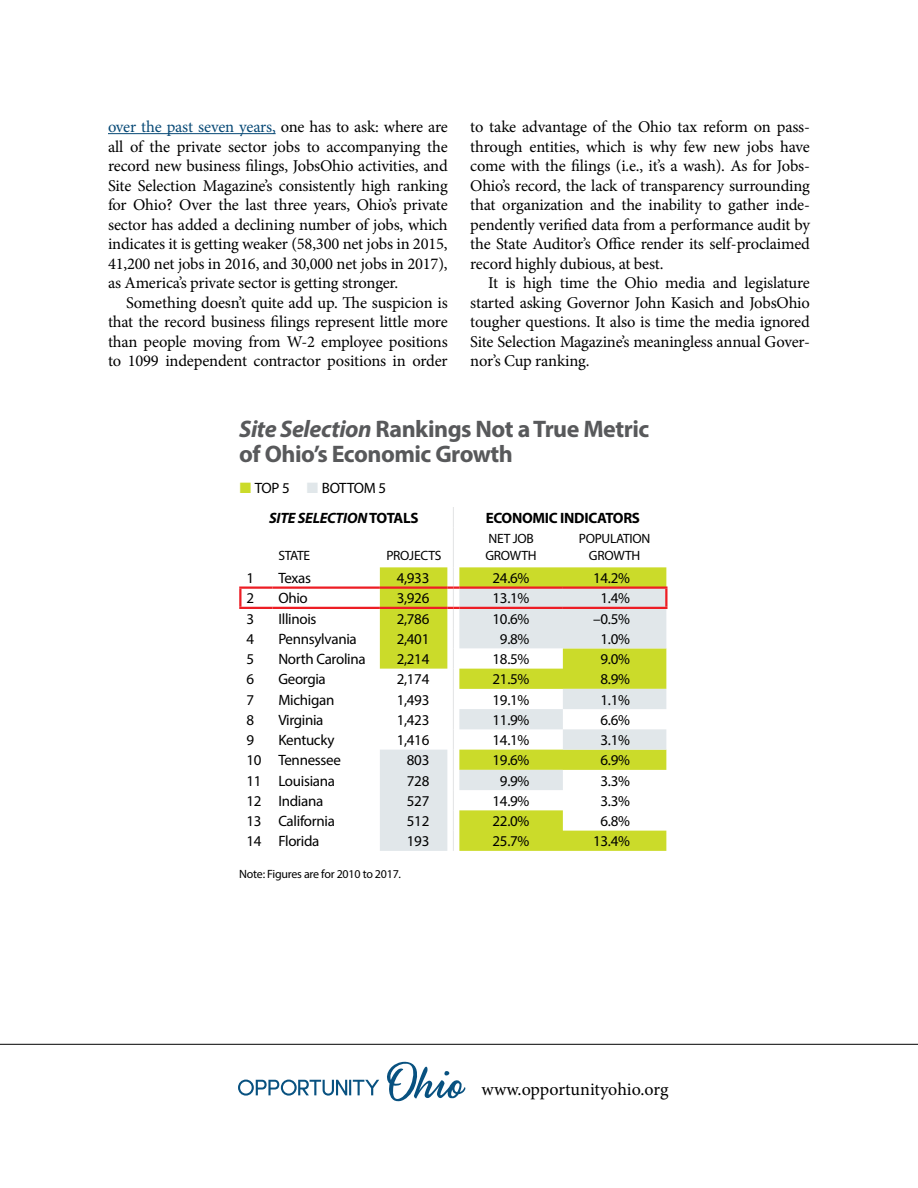
<style>
.page{position:relative;width:918px;height:1188px;background:#fff}
.page>*{position:absolute;margin:0;border:0;box-sizing:border-box;transform-origin:0 0}
.t1{font:700 24px/25.5px "Myriad Pro";letter-spacing:-.02em;color:#58595b}
.t2{font:18px "Minion Pro";letter-spacing:-.005em;color:#000}
.t3{font:16.5px/19.5px "Minion Pro";letter-spacing:-.01em;color:#000;text-align:justify}
.t4{font:15px "Myriad Pro";letter-spacing:-.02em;color:#000}
.t5{font:italic 700 15px "Myriad Pro";letter-spacing:-.02em;color:#000}
.t6{font:700 15px "Myriad Pro";letter-spacing:-.02em;color:#000}
.t7{font:15px "Myriad Pro";letter-spacing:-.02em;color:#000}
.t8{font:13.5px/16.5px "Myriad Pro";letter-spacing:-.02em;color:#000}
.t9{font:12px "Myriad Pro";letter-spacing:-.02em;color:#000}
.s1{color:#074976}
.s2{font-style:italic}
.s3{color:#cbdb2a}
.s4{color:#e1e7ea}
.s5{font-style:normal}
</style>
<div class="page">
<svg style="left:387px;top:1062px;width:78px;height:39px"></svg>
<svg style="left:238px;top:1080px;width:141px;height:16px"></svg>
<hr style="left:0;top:1044px;width:918px;height:1px;background:#000">
<hr style="left:108px;top:133px;width:168px;height:1px;background:#074976">
<div style="left:380px;top:567px;width:286px;height:19px;background:#cbdb2a"></div>
<svg style="left:380px;top:589px;width:286px;height:262px"></svg>
<svg style="left:453px;top:507px;width:1px;height:20px"></svg>
<hr style="left:453px;top:527px;width:1px;height:40px;background:#e2e3e4">
<hr style="left:239px;top:586px;width:33px;height:3px;background:#ed1d24">
<hr style="left:239px;top:589px;width:3px;height:18px;background:#ed1d24">
<hr style="left:272px;top:586px;width:108px;height:3px;background:#ed1d24">
<hr style="left:380px;top:586px;width:67px;height:3px;background:#ed1d24">
<hr style="left:459px;top:586px;width:104px;height:3px;background:#ed1d24">
<hr style="left:563px;top:586px;width:105px;height:3px;background:#ed1d24">
<hr style="left:665px;top:589px;width:3px;height:18px;background:#ed1d24">
<hr style="left:239px;top:607px;width:33px;height:2px;background:#ed1d24">
<hr style="left:272px;top:607px;width:108px;height:2px;background:#ed1d24">
<hr style="left:380px;top:607px;width:67px;height:2px;background:#ed1d24">
<svg style="left:447px;top:567px;width:12px;height:284px"></svg>
<hr style="left:459px;top:607px;width:104px;height:2px;background:#ed1d24">
<hr style="left:563px;top:607px;width:105px;height:2px;background:#ed1d24">
<p class="t3" style="left:108px;top:117px;width:341px"><span class="s1">over the past seven years,</span> one has to ask: where are all of the private sector jobs to accompanying the record new business filings, JobsOhio activities, and Site Selection Magazine’s consistently high ranking for Ohio? Over the last three years, Ohio’s private sector has added a declining number of jobs, which indicates it is getting weaker (58,300 net jobs in 2015, 41,200 net jobs in 2016, and 30,000 net jobs in 2017), as America’s private sector is getting stronger.</p>
<p class="t3" style="left:108px;top:293px;width:341px;text-indent:18px">Something doesn’t quite add up. The suspicion is that the record business filings represent little more than people moving from W-2 employee positions to 1099 independent contractor positions in order</p>
<p class="t3" style="left:470px;top:117px;width:341px">to take advantage of the Ohio tax reform on pass&shy;through entities, which is why few new jobs have come with the filings (i.e., it’s a wash). As for Jobs-Ohio’s record, the lack of transparency surrounding that organization and the inability to gather inde&shy;pendently verified data from a performance audit by the State Auditor’s Office render its self-proclaimed record highly dubious, at best.</p>
<p class="t3" style="left:470px;top:273px;width:341px;text-indent:18px">It is high time the Ohio media and legislature started asking Governor John Kasich and JobsOhio tougher questions. It also is time the media ignored Site Selection Magazine’s meaningless annual Gover&shy;nor’s Cup ranking.</p>
<h1 class="t1" style="left:239px;top:415px;width:412px"><span class="s2">Site Selection</span> Rankings Not a True Metric of Ohio’s Economic Growth</h1>
<p class="t7" style="left:240px;top:479px;width:148px"><span class="s3">■</span> TOP 5 <span class="s4">■</span> BOTTOM 5</p>
<p class="t5" style="left:269px;top:508px;width:151px">SITE SELECTION <span class="s5">TOTALS</span></p>
<p class="t6" style="left:486px;top:508px;width:156px">ECONOMIC INDICATORS</p>
<p class="t8" style="left:278px;top:547px;width:33px">STATE</p>
<p class="t8" style="left:386px;top:547px;width:57px">PROJECTS</p>
<p class="t8" style="left:485px;top:530px;width:53px">NET JOB<br>GROWTH</p>
<p class="t8" style="left:579px;top:530px;width:73px;text-align:center">POPULATION<br>GROWTH</p>
<p class="t4" style="left:246px;top:569px;width:9px">1</p>
<p class="t4" style="left:278px;top:569px;width:34px">Texas</p>
<p class="t4" style="left:397px;top:569px;width:34px">4,933</p>
<p class="t4" style="left:493px;top:569px;width:38px">24.6%</p>
<p class="t4" style="left:593px;top:569px;width:38px">14.2%</p>
<p class="t4" style="left:246px;top:589px;width:9px">2</p>
<p class="t4" style="left:278px;top:589px;width:31px">Ohio</p>
<p class="t4" style="left:397px;top:589px;width:34px">3,926</p>
<p class="t4" style="left:493px;top:589px;width:38px">13.1%</p>
<p class="t4" style="left:600px;top:589px;width:31px">1.4%</p>
<p class="t4" style="left:246px;top:609px;width:9px">3</p>
<p class="t4" style="left:278px;top:609px;width:40px">Illinois</p>
<p class="t4" style="left:397px;top:609px;width:34px">2,786</p>
<p class="t4" style="left:493px;top:609px;width:38px">10.6%</p>
<p class="t4" style="left:593px;top:609px;width:38px">–0.5%</p>
<p class="t4" style="left:246px;top:630px;width:9px">4</p>
<p class="t4" style="left:278px;top:630px;width:80px">Pennsylvania</p>
<p class="t4" style="left:397px;top:630px;width:34px">2,401</p>
<p class="t4" style="left:500px;top:630px;width:31px">9.8%</p>
<p class="t4" style="left:600px;top:630px;width:31px">1.0%</p>
<p class="t4" style="left:246px;top:650px;width:9px">5</p>
<p class="t4" style="left:278px;top:650px;width:89px">North Carolina</p>
<p class="t4" style="left:397px;top:650px;width:34px">2,214</p>
<p class="t4" style="left:493px;top:650px;width:38px">18.5%</p>
<p class="t4" style="left:600px;top:650px;width:31px">9.0%</p>
<p class="t4" style="left:246px;top:670px;width:9px">6</p>
<p class="t4" style="left:278px;top:670px;width:49px">Georgia</p>
<p class="t4" style="left:397px;top:670px;width:34px">2,174</p>
<p class="t4" style="left:493px;top:670px;width:38px">21.5%</p>
<p class="t4" style="left:600px;top:670px;width:31px">8.9%</p>
<p class="t4" style="left:246px;top:690px;width:9px">7</p>
<p class="t4" style="left:278px;top:690px;width:58px">Michigan</p>
<p class="t4" style="left:397px;top:690px;width:34px">1,493</p>
<p class="t4" style="left:493px;top:690px;width:38px">19.1%</p>
<p class="t4" style="left:600px;top:690px;width:31px">1.1%</p>
<p class="t4" style="left:246px;top:711px;width:9px">8</p>
<p class="t4" style="left:278px;top:711px;width:47px">Virginia</p>
<p class="t4" style="left:397px;top:711px;width:34px">1,423</p>
<p class="t4" style="left:493px;top:711px;width:38px">11.9%</p>
<p class="t4" style="left:600px;top:711px;width:31px">6.6%</p>
<p class="t4" style="left:246px;top:731px;width:9px">9</p>
<p class="t4" style="left:278px;top:731px;width:58px">Kentucky</p>
<p class="t4" style="left:397px;top:731px;width:34px">1,416</p>
<p class="t4" style="left:493px;top:731px;width:38px">14.1%</p>
<p class="t4" style="left:600px;top:731px;width:31px">3.1%</p>
<p class="t4" style="left:246px;top:751px;width:96px">10 Tennessee</p>
<p class="t4" style="left:407px;top:751px;width:24px">803</p>
<p class="t4" style="left:493px;top:751px;width:38px">19.6%</p>
<p class="t4" style="left:600px;top:751px;width:31px">6.9%</p>
<p class="t4" style="left:246px;top:771px;width:90px">11 Louisiana</p>
<p class="t4" style="left:407px;top:771px;width:24px">728</p>
<p class="t4" style="left:500px;top:771px;width:31px">9.9%</p>
<p class="t4" style="left:600px;top:771px;width:31px">3.3%</p>
<p class="t4" style="left:246px;top:792px;width:78px">12 Indiana</p>
<p class="t4" style="left:407px;top:792px;width:24px">527</p>
<p class="t4" style="left:493px;top:792px;width:38px">14.9%</p>
<p class="t4" style="left:600px;top:792px;width:31px">3.3%</p>
<p class="t4" style="left:246px;top:812px;width:90px">13 California</p>
<p class="t4" style="left:407px;top:812px;width:24px">512</p>
<p class="t4" style="left:493px;top:812px;width:38px">22.0%</p>
<p class="t4" style="left:600px;top:812px;width:31px">6.8%</p>
<p class="t4" style="left:246px;top:832px;width:75px">14 Florida</p>
<p class="t4" style="left:407px;top:832px;width:24px">193</p>
<p class="t4" style="left:493px;top:832px;width:38px">25.7%</p>
<p class="t4" style="left:593px;top:832px;width:38px">13.4%</p>
<p class="t9" style="left:239px;top:866px;width:163px">Note: Figures are for 2010 to 2017.</p>
<p class="t2" style="left:481px;top:1078px;width:189px">www.opportunityohio.org</p>
</div>
